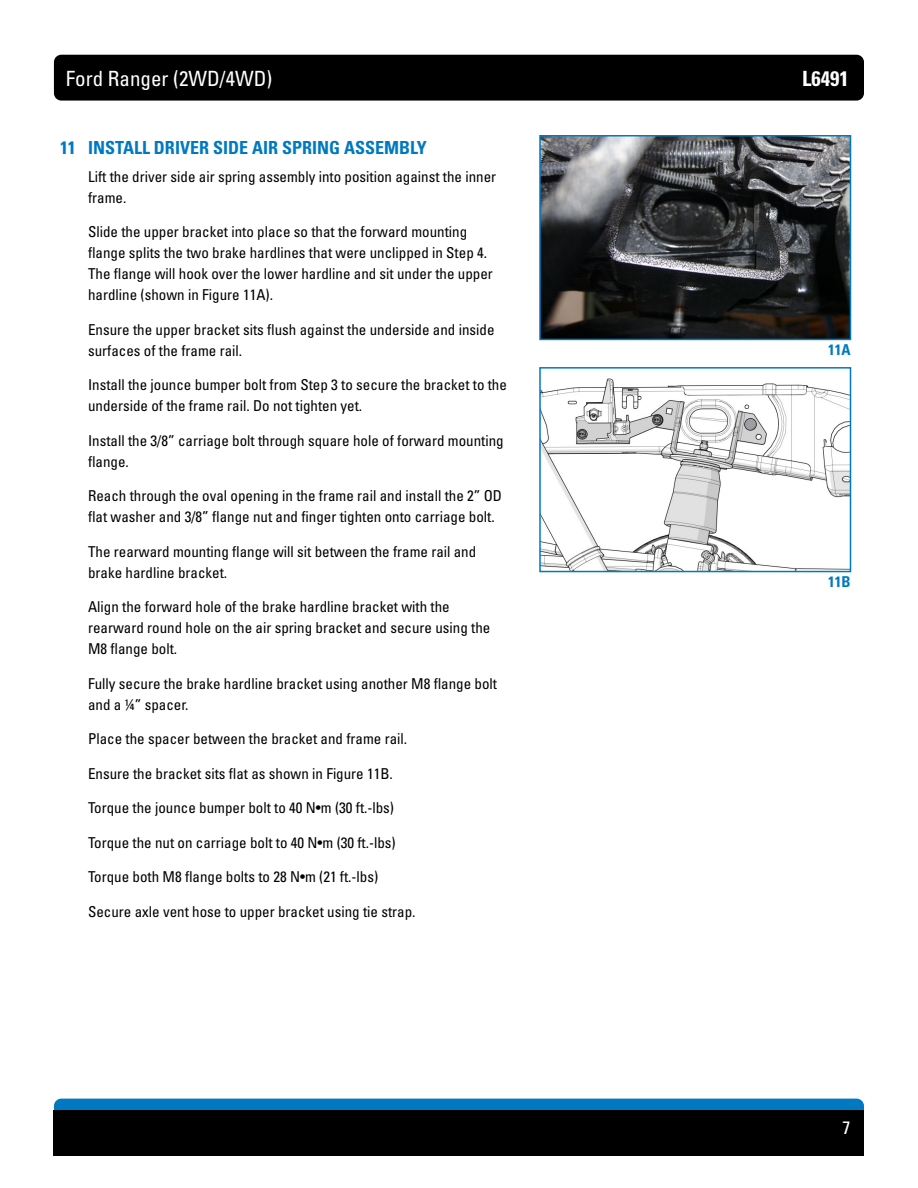
<style>
.page{position:relative;width:918px;height:1188px;background:#fff}
.page>*{position:absolute;margin:0;border:0;box-sizing:border-box;transform-origin:0 0}
.t1{font:condensed 21px "Univers LT Std";color:#fff}
.t2{font:700 condensed 21px "Univers LT Std";color:#fff}
.t3{font:700 condensed 18px "Univers LT Std";color:#0079c1}
.t4{font:condensed 18px "Univers LT Std";color:#fff}
.t5{font:condensed 15px/21px "Univers LT Std";color:#000}
.t6{font:700 condensed 15px "Univers LT Std";color:#0079c1}
</style>
<div class="page">
<div style="left:54px;top:55px;width:810px;height:46px;background:#000;border-radius:7px"></div>
<div style="left:54px;top:1099px;width:810px;height:45px;background:#0079c1;border-radius:7px"></div>
<div style="left:54px;top:1110px;width:810px;height:46px;background:#000"></div>
<img style="left:542px;top:138px;width:306px;height:199px">
<div style="left:539px;top:135px;width:312px;height:205px;border:2px solid #0079c1"></div>
<img style="left:542px;top:378px;width:306px;height:191px">
<div style="left:539px;top:367px;width:312px;height:205px;border:2px solid #0079c1"></div>
<h1 class="t1" style="left:66px;top:65px;width:208px">Ford Ranger (2WD/4WD)</h1>
<h1 class="t2" style="left:802px;top:65px;width:48px">L6491</h1>
<p class="t3" style="left:60px;top:137px;width:368px">11 INSTALL DRIVER SIDE AIR SPRING ASSEMBLY</p>
<p class="t5" style="left:88px;top:166px;width:410px">Lift the driver side air spring assembly into position against the inner frame.</p>
<p class="t5" style="left:88px;top:221px;width:406px">Slide the upper bracket into place so that the forward mounting flange splits the two brake hardlines that were unclipped in Step 4.<br>The flange will hook over the lower hardline and sit under the upper hardline (shown in Figure 11A).</p>
<p class="t5" style="left:88px;top:319px;width:408px">Ensure the upper bracket sits flush against the underside and inside surfaces of the frame rail.</p>
<p class="t5" style="left:88px;top:374px;width:420px">Install the jounce bumper bolt from Step 3 to secure the bracket to the underside of the frame rail. Do not tighten yet.</p>
<p class="t5" style="left:88px;top:430px;width:417px">Install the 3/8” carriage bolt through square hole of forward mounting flange.</p>
<p class="t5" style="left:88px;top:485px;width:416px">Reach through the oval opening in the frame rail and install the 2” OD flat washer and 3/8” flange nut and finger tighten onto carriage bolt.</p>
<p class="t5" style="left:88px;top:541px;width:390px">The rearward mounting flange will sit between the frame rail and brake hardline bracket.</p>
<p class="t5" style="left:88px;top:596px;width:404px">Align the forward hole of the brake hardline bracket with the rearward round hole on the air spring bracket and secure using the<br>M8 flange bolt.</p>
<p class="t5" style="left:88px;top:673px;width:411px">Fully secure the brake hardline bracket using another M8 flange bolt and a ¼” spacer.</p>
<p class="t5" style="left:88px;top:728px;width:321px">Place the spacer between the bracket and frame rail.</p>
<p class="t5" style="left:88px;top:763px;width:306px">Ensure the bracket sits flat as shown in Figure 11B.</p>
<p class="t5" style="left:88px;top:797px;width:308px">Torque the jounce bumper bolt to 40 N•m (30 ft.-lbs)</p>
<p class="t5" style="left:88px;top:832px;width:309px">Torque the nut on carriage bolt to 40 N•m (30 ft.-lbs)</p>
<p class="t5" style="left:88px;top:866px;width:292px">Torque both M8 flange bolts to 28 N•m (21 ft.-lbs)</p>
<p class="t5" style="left:88px;top:901px;width:329px">Secure axle vent hose to upper bracket using tie strap.</p>
<p class="t6" style="left:828px;top:340px;width:24px">11A</p>
<p class="t6" style="left:828px;top:572px;width:24px">11B</p>
<p class="t4" style="left:843px;top:1116px;width:9px">7</p>
</div>
